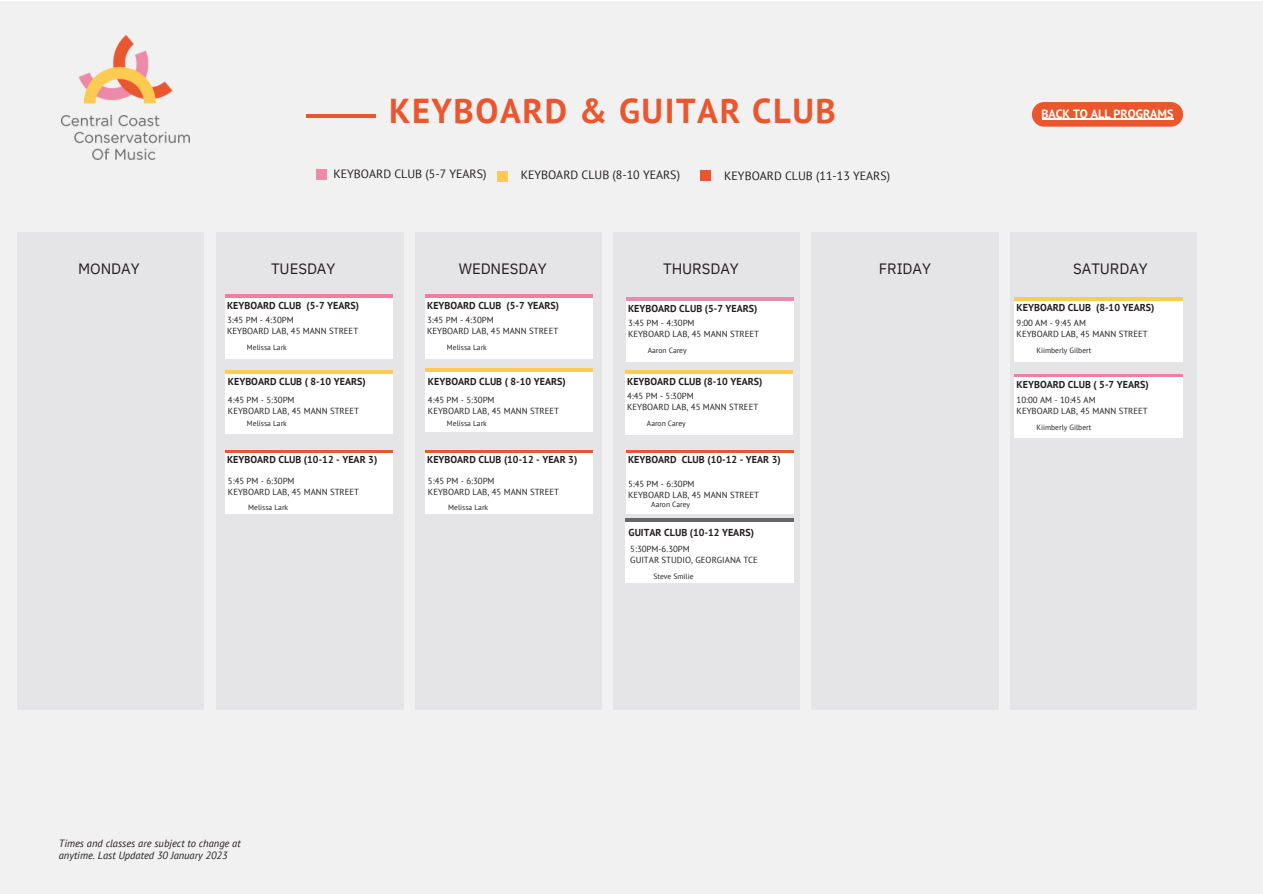
<style>
.page{position:relative;width:1263px;height:894px;background:#fff}
.page>*{position:absolute;margin:0;border:0;box-sizing:border-box;transform-origin:0 0}
.t1{font:700 34.5px "PT Sans";letter-spacing:.045em;color:#ea562d}
.t2{font:15px "IBM Plex Sans";letter-spacing:-.005em;color:#231f20}
.t3{font:12px "PT Sans";color:#231f20}
.t4{font:700 12px "PT Sans";color:#fff}
.t5{font:italic 10.5px/11.4px "PT Sans";color:#231f20}
.t6{font:700 10.05px "PT Sans";color:#231f20}
.t7{font:8.85px "PT Sans";color:#231f20}
.t8{font:7.5px "PT Sans";color:#231f20}
</style>
<div class="page">
<div style="left:0;top:1px;width:1263px;height:892px;background:#f2f1f2"></div>
<div style="left:18px;top:232px;width:186px;height:477px;background:#e5e4e7"></div>
<div style="left:216px;top:232px;width:187px;height:477px;background:#e5e4e7"></div>
<div style="left:415px;top:232px;width:186px;height:477px;background:#e5e4e7"></div>
<div style="left:613px;top:232px;width:186px;height:477px;background:#e5e4e7"></div>
<div style="left:811px;top:232px;width:188px;height:477px;background:#e5e4e7"></div>
<div style="left:1010px;top:232px;width:187px;height:477px;background:#e5e4e7"></div>
<img style="left:61px;top:35px;width:128px;height:124px">
<hr style="left:306px;top:114px;width:70px;height:3px;background:#ea562b">
<div style="left:316px;top:169px;width:10px;height:11px;background:#ef8aa8"></div>
<div style="left:225px;top:294px;width:168px;height:6px;background:#f07ea0"></div>
<div style="left:225px;top:298px;width:168px;height:60px;background:#fff"></div>
<div style="left:497px;top:171px;width:10px;height:10px;background:#fecb50"></div>
<div style="left:225px;top:370px;width:168px;height:5px;background:#fdcb51"></div>
<div style="left:225px;top:374px;width:168px;height:60px;background:#fff"></div>
<div style="left:225px;top:450px;width:168px;height:5px;background:#e95730"></div>
<div style="left:225px;top:453px;width:168px;height:60px;background:#fff"></div>
<div style="left:626px;top:297px;width:168px;height:6px;background:#ee8aa9"></div>
<div style="left:626px;top:301px;width:168px;height:60px;background:#fff"></div>
<div style="left:625px;top:370px;width:168px;height:6px;background:#fecb50"></div>
<div style="left:625px;top:374px;width:168px;height:60px;background:#fff"></div>
<div style="left:626px;top:450px;width:168px;height:5px;background:#e95730"></div>
<div style="left:626px;top:453px;width:168px;height:60px;background:#fff"></div>
<svg style="left:1015px;top:374px;width:167px;height:4px"></svg>
<div style="left:1015px;top:378px;width:167px;height:59px;background:#fff"></div>
<div style="left:1015px;top:297px;width:167px;height:6px;background:#fecb50"></div>
<div style="left:1015px;top:301px;width:167px;height:60px;background:#fff"></div>
<svg style="left:1032px;top:102px;width:151px;height:25px;background:#eb633e"></svg>
<hr style="left:1041px;top:119px;width:132px;height:1px;background:#fff">
<div style="left:701px;top:170px;width:10px;height:10px;background:#e95730"></div>
<div style="left:626px;top:518px;width:167px;height:6px;background:#666668"></div>
<div style="left:626px;top:522px;width:167px;height:60px;background:#fff"></div>
<div style="left:425px;top:368px;width:168px;height:5px;background:#fdcb51"></div>
<div style="left:425px;top:372px;width:168px;height:59px;background:#fff"></div>
<div style="left:425px;top:294px;width:168px;height:6px;background:#f07ea0"></div>
<div style="left:425px;top:298px;width:168px;height:60px;background:#fff"></div>
<div style="left:425px;top:450px;width:168px;height:5px;background:#e95730"></div>
<div style="left:425px;top:453px;width:168px;height:60px;background:#fff"></div>
<h1 class="t1" style="left:389px;top:88px;width:448px">KEYBOARD &amp; GUITAR CLUB</h1>
<h3 class="t3" style="left:334px;top:166px;width:154px">KEYBOARD CLUB (5-7 YEARS)</h3>
<h3 class="t3" style="left:521px;top:167px;width:161px">KEYBOARD CLUB (8-10 YEARS)</h3>
<p class="t3" style="left:724px;top:168px;width:167px">KEYBOARD CLUB (11-13 YEARS)</p>
<h4 class="t2" style="left:78px;top:259px;width:63px">MONDAY</h4>
<h4 class="t2" style="left:271px;top:259px;width:66px">TUESDAY</h4>
<h3 class="t2" style="left:459px;top:259px;width:90px">WEDNESDAY</h3>
<h2 class="t2" style="left:663px;top:259px;width:77px">THURSDAY</h2>
<h2 class="t2" style="left:879px;top:259px;width:54px">FRIDAY</h2>
<h5 class="t6" style="left:227px;top:298px;width:134px">KEYBOARD CLUB (5-7 YEARS)</h5>
<p class="t8" style="left:247px;top:342px;width:41px">Melissa Lark</p>
<h2 class="t7" style="left:227px;top:314px;width:68px">3:45 PM - 4:30PM</h2>
<h2 class="t7" style="left:227px;top:325px;width:133px">KEYBOARD LAB, 45 MANN STREET</h2>
<p class="t6" style="left:228px;top:374px;width:139px">KEYBOARD CLUB ( 8-10 YEARS)</p>
<p class="t8" style="left:247px;top:418px;width:41px">Melissa Lark</p>
<p class="t7" style="left:228px;top:394px;width:68px">4:45 PM - 5:30PM</p>
<h5 class="t7" style="left:228px;top:405px;width:133px">KEYBOARD LAB, 45 MANN STREET</h5>
<h5 class="t6" style="left:227px;top:453px;width:152px">KEYBOARD CLUB (10-12 - YEAR 3)</h5>
<p class="t8" style="left:248px;top:501px;width:41px">Melissa Lark</p>
<p class="t7" style="left:228px;top:475px;width:68px">5:45 PM - 6:30PM</p>
<p class="t7" style="left:228px;top:486px;width:133px">KEYBOARD LAB, 45 MANN STREET</p>
<h5 class="t6" style="left:427px;top:298px;width:134px">KEYBOARD CLUB (5-7 YEARS)</h5>
<p class="t8" style="left:447px;top:342px;width:41px">Melissa Lark</p>
<p class="t7" style="left:427px;top:314px;width:68px">3:45 PM - 4:30PM</p>
<p class="t7" style="left:427px;top:325px;width:133px">KEYBOARD LAB, 45 MANN STREET</p>
<h2 class="t6" style="left:428px;top:374px;width:139px">KEYBOARD CLUB ( 8-10 YEARS)</h2>
<h2 class="t8" style="left:447px;top:418px;width:41px">Melissa Lark</h2>
<p class="t7" style="left:428px;top:394px;width:68px">4:45 PM - 5:30PM</p>
<p class="t7" style="left:428px;top:405px;width:133px">KEYBOARD LAB, 45 MANN STREET</p>
<p class="t6" style="left:427px;top:453px;width:152px">KEYBOARD CLUB (10-12 - YEAR 3)</p>
<h5 class="t8" style="left:448px;top:501px;width:41px">Melissa Lark</h5>
<p class="t7" style="left:428px;top:475px;width:68px">5:45 PM - 6:30PM</p>
<p class="t7" style="left:428px;top:486px;width:133px">KEYBOARD LAB, 45 MANN STREET</p>
<h5 class="t6" style="left:628px;top:301px;width:131px">KEYBOARD CLUB (5-7 YEARS)</h5>
<p class="t8" style="left:648px;top:345px;width:40px">Aaron Carey</p>
<p class="t7" style="left:627px;top:390px;width:68px">4:45 PM - 5:30PM</p>
<p class="t7" style="left:627px;top:401px;width:133px">KEYBOARD LAB, 45 MANN STREET</p>
<p class="t7" style="left:628px;top:317px;width:68px">3:45 PM - 4:30PM</p>
<p class="t7" style="left:628px;top:328px;width:133px">KEYBOARD LAB, 45 MANN STREET</p>
<p class="t6" style="left:627px;top:374px;width:137px">KEYBOARD CLUB (8-10 YEARS)</p>
<h5 class="t8" style="left:647px;top:418px;width:40px">Aaron Carey</h5>
<p class="t6" style="left:628px;top:452px;width:154px">KEYBOARD CLUB (10-12 - YEAR 3)</p>
<h5 class="t8" style="left:651px;top:499px;width:40px">Aaron Carey</h5>
<p class="t7" style="left:628px;top:477px;width:68px">5:45 PM - 6:30PM</p>
<p class="t7" style="left:628px;top:488px;width:133px">KEYBOARD LAB, 45 MANN STREET</p>
<h5 class="t6" style="left:628px;top:525px;width:127px">GUITAR CLUB (10-12 YEARS)</h5>
<p class="t8" style="left:653px;top:571px;width:42px">Steve Smilie</p>
<p class="t7" style="left:630px;top:543px;width:61px">5:30PM-6.30PM</p>
<p class="t7" style="left:630px;top:554px;width:129px">GUITAR STUDIO, GEORGIANA TCE</p>
<h5 class="t4" style="left:1041px;top:106px;width:133px">BACK TO ALL PROGRAMS</h5>
<p class="t2" style="left:1073px;top:259px;width:76px">SATURDAY</p>
<p class="t6" style="left:1017px;top:301px;width:139px">KEYBOARD CLUB (8-10 YEARS)</p>
<p class="t8" style="left:1036px;top:345px;width:56px">Kiimberly Gilbert</p>
<h5 class="t7" style="left:1017px;top:317px;width:71px">9:00 AM - 9:45 AM</h5>
<p class="t7" style="left:1017px;top:328px;width:133px">KEYBOARD LAB, 45 MANN STREET</p>
<p class="t6" style="left:1017px;top:377px;width:134px">KEYBOARD CLUB ( 5-7 YEARS)</p>
<p class="t8" style="left:1036px;top:422px;width:56px">Kiimberly Gilbert</p>
<p class="t7" style="left:1017px;top:393px;width:80px">10:00 AM - 10:45 AM</p>
<p class="t7" style="left:1017px;top:404px;width:133px">KEYBOARD LAB, 45 MANN STREET</p>
<h4 class="t5" style="left:59px;top:837px;width:183px">Times and classes are subject to change at anytime. Last Updated 30 January 2023</h4>
</div>
